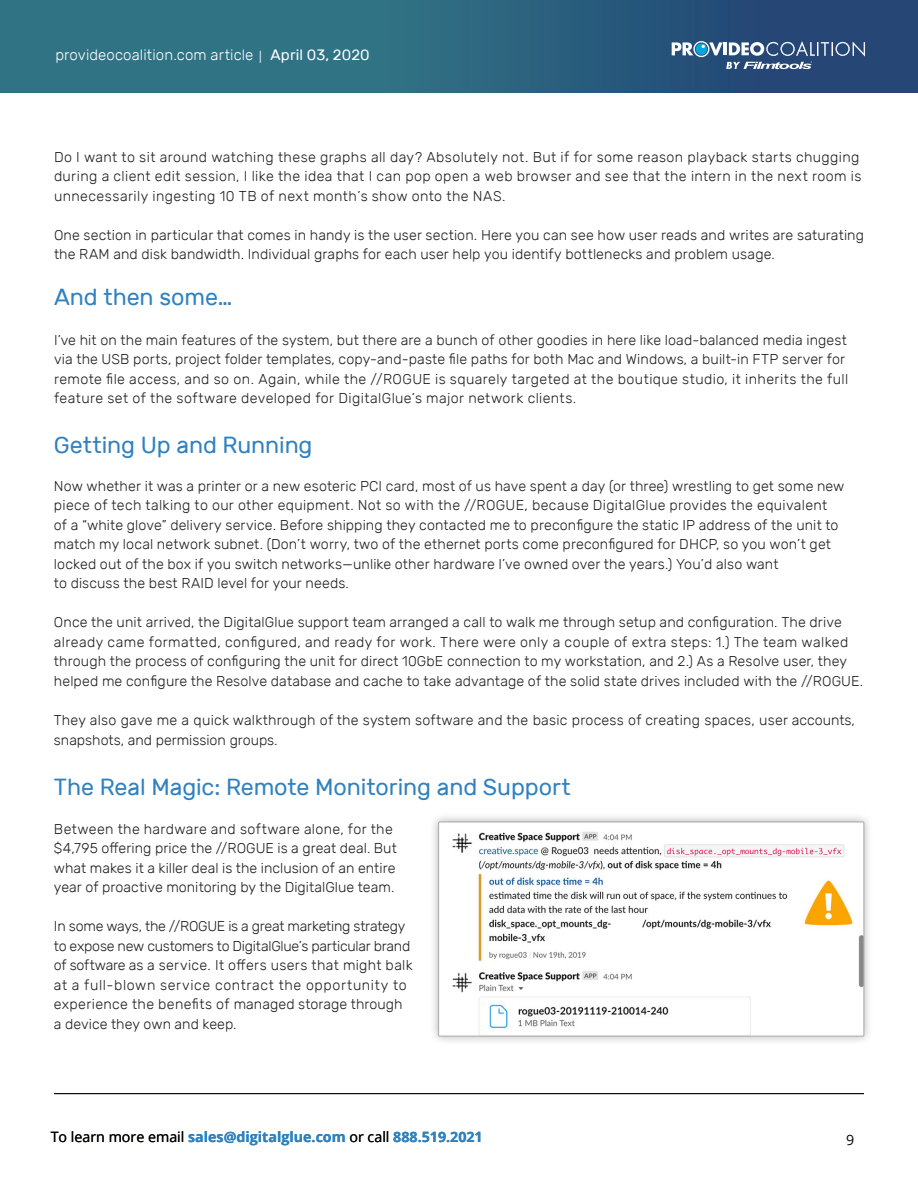
<style>
.page{position:relative;width:918px;height:1188px;background:#fff}
.page>*{position:absolute;margin:0;border:0;box-sizing:border-box;transform-origin:0 0}
.t1{font:23.25px "Rubik";letter-spacing:-.005em;color:#3082bf}
.t2{font:300 15px "Rubik";letter-spacing:.005em;color:#fff}
.t3{font:300 14.25px/19.5px "Rubik";letter-spacing:.01em;color:#231f20}
.t4{font:300 14.25px/19.5px "Rubik";letter-spacing:.03em;color:#231f20}
.t5{font:700 14.25px "Open Sans";color:#3082bf}
.t6{font:14.25px "Open Sans";color:#040503}
.s1{font-family:"Open Sans";font-weight:400;font-size:12px}
.s2{font-weight:400}
.s3{font-weight:400;color:#040503}
</style>
<div class="page">
<div style="left:0;top:0;width:918px;height:93px;background:linear-gradient(to right,#33808a,#244574)"></div>
<svg style="left:672px;top:41px;width:193px;height:28px;background:#587698"></svg>
<hr style="left:54px;top:1093px;width:810px;height:1px;background:#0b0d0d">
<div style="left:429px;top:813px;width:444px;height:232px;background:#231f20;opacity:.35"></div>
<img style="left:442px;top:827px;width:420px;height:207px">
<div style="left:438px;top:822px;width:426px;height:214px;border:1px solid #a8a9ad"></div>
<p class="t2" style="left:56px;top:47px;width:316px">provideocoalition.com article <span class="s1">|</span> <span class="s2">April 03, 2020</span></p>
<p class="t4" style="left:54px;top:147px;width:809px">Do I want to sit around watching these graphs all day? Absolutely not. But if for some reason playback starts chugging during a client edit session, I like the idea that I can pop open a web browser and see that the intern in the next room is unnecessarily ingesting 10 TB of next month’s show onto the NAS.</p>
<p class="t3" style="left:54px;top:225px;width:812px">One section in particular that comes in handy is the user section. Here you can see how user reads and writes are saturating the RAM and disk bandwidth. Individual graphs for each user help you identify bottlenecks and problem usage.</p>
<p class="t1" style="left:54px;top:284px;width:180px">And then some…</p>
<p class="t3" style="left:54px;top:330px;width:796px">I’ve hit on the main features of the system, but there are a bunch of other goodies in here like load-balanced media ingest via the USB ports, project folder templates, copy-and-paste file paths for both Mac and Windows, a built-in FTP server for remote file access, and so on. Again, while the //ROGUE is squarely targeted at the boutique studio, it inherits the full feature set of the software developed for DigitalGlue’s major network clients.</p>
<p class="t1" style="left:54px;top:432px;width:260px">Getting Up and Running</p>
<p class="t3" style="left:54px;top:476px;width:792px">Now whether it was a printer or a new esoteric PCI card, most of us have spent a day (or three) wrestling to get some new piece of tech talking to our other equipment. Not so with the //ROGUE, because DigitalGlue provides the equivalent<br>of a “white glove” delivery service. Before shipping they contacted me to preconfigure the static IP address of the unit to match my local network subnet. (Don’t worry, two of the ethernet ports come preconfigured for DHCP, so you won’t get locked out of the box if you switch networks—unlike other hardware I’ve owned over the years.) You’d also want<br>to discuss the best RAID level for your needs.</p>
<p class="t3" style="left:54px;top:613px;width:811px">Once the unit arrived, the DigitalGlue support team arranged a call to walk me through setup and configuration. The drive already came formatted, configured, and ready for work. There were only a couple of extra steps: 1.) The team walked through the process of configuring the unit for direct 10GbE connection to my workstation, and 2.) As a Resolve user, they helped me configure the Resolve database and cache to take advantage of the solid state drives included with the //ROGUE.</p>
<p class="t3" style="left:54px;top:710px;width:802px;line-height:20.2px">They also gave me a quick walkthrough of the system software and the basic process of creating spaces, user accounts, snapshots, and permission groups.</p>
<p class="t1" style="left:54px;top:774px;width:518px">The Real Magic: Remote Monitoring and Support</p>
<p class="t3" style="left:54px;top:819px;width:344px">Between the hardware and software alone, for the $4,795 offering price the //ROGUE is a great deal. But what makes it a killer deal is the inclusion of an entire year of proactive monitoring by the DigitalGlue team.</p>
<p class="t3" style="left:54px;top:917px;width:360px">In some ways, the //ROGUE is a great marketing strategy to expose new customers to DigitalGlue’s particular brand of software as a service. It offers users that might balk at a full-blown service contract the opportunity to experience the benefits of managed storage through a device they own and keep.</p>
<p class="t5" style="left:51px;top:1126px;width:433px"><span class="s3">To learn more email</span> sales@digitalglue.com <span class="s3">or call</span> 888.519.2021</p>
<p class="t6" style="left:846px;top:1131px;width:10px">9</p>
</div>
